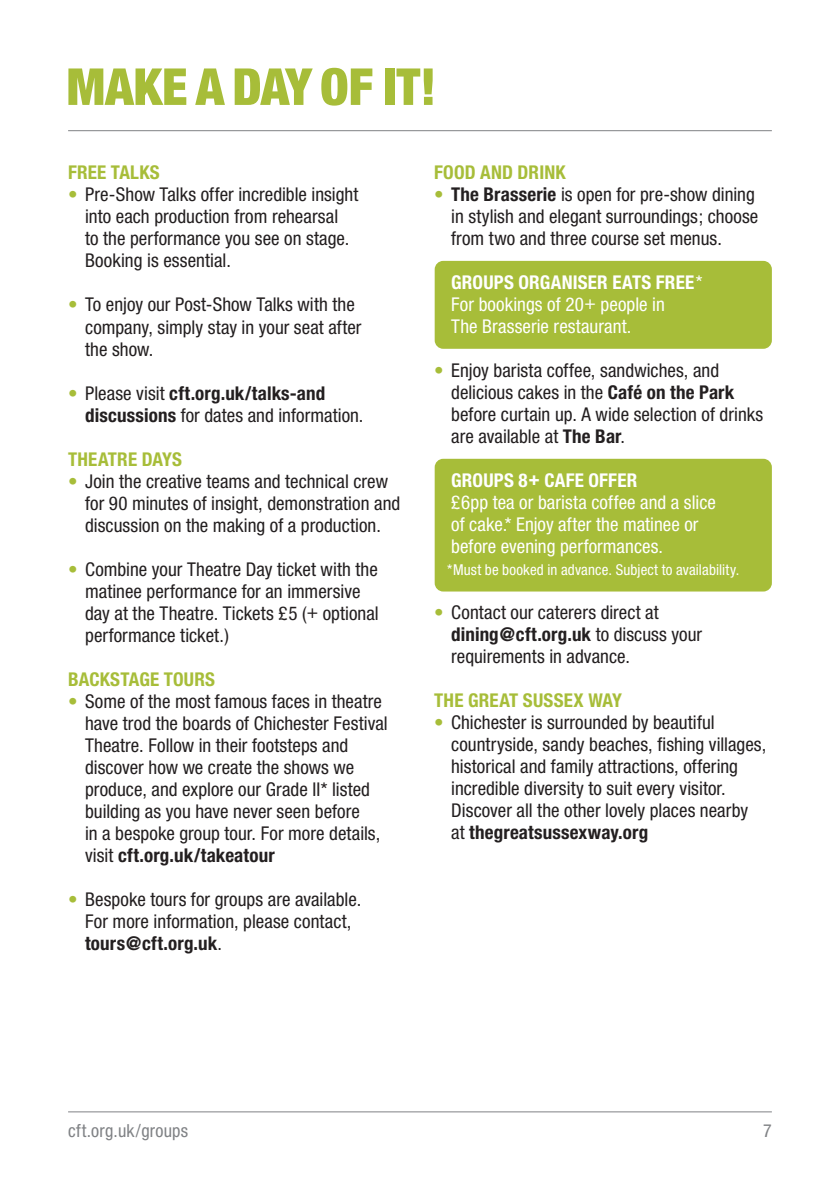
<style>
.page{position:relative;width:840px;height:1191px;background:#fff}
.page>*{position:absolute;margin:0;border:0;box-sizing:border-box;transform-origin:0 0}
.t1{font:900 condensed 51px "Helvetica Neue";color:#a7bd39}
.t2{font:condensed 19px/22px "Helvetica Neue";letter-spacing:.005em;color:#231f20}
.t3{font:condensed 19px/22px "Helvetica Neue";letter-spacing:.005em;color:#fff}
.t4{font:700 condensed 19px "Helvetica Neue";letter-spacing:.01em;color:#231f20}
.t5{font:700 condensed 19px "Helvetica Neue";letter-spacing:.01em;color:#a7bd39}
.t6{font:700 condensed 19px "Helvetica Neue";letter-spacing:.01em;color:#fff}
.t7{font:condensed 18px "Helvetica Neue";letter-spacing:.015em;color:#808285}
.t8{font:condensed 15px "Helvetica Neue";letter-spacing:.01em;color:#fff}
.s1{color:#a7bd39}
.s2{font-weight:400;color:#a7bd39}
.s3{font-weight:400}
.s4{font-weight:700}
</style>
<div class="page">
<div style="left:434px;top:459px;width:337px;height:132px;background:#a7bd39;border-radius:9px"></div>
<div style="left:434px;top:261px;width:337px;height:88px;background:#a7bd39;border-radius:9px"></div>
<hr style="left:68px;top:1111px;width:703px;height:1px;background:#808285">
<hr style="left:68px;top:130px;width:703px;height:1px;background:#808285">
<p class="t1" style="left:66px;top:55px;width:371px">MAKE A DAY OF IT!</p>
<p class="t5" style="left:68px;top:161px;width:93px">FREE TALKS</p>
<p class="t2" style="left:68px;top:184px;width:292px"><span class="s1">•</span> Pre-Show Talks offer incredible insight</p>
<p class="t2" style="left:85px;top:206px;width:254px">into each production from rehearsal</p>
<p class="t2" style="left:85px;top:228px;width:266px">to the performance you see on stage.</p>
<p class="t2" style="left:85px;top:250px;width:147px">Booking is essential.</p>
<p class="t2" style="left:68px;top:294px;width:288px"><span class="s1">•</span> To enjoy our Post-Show Talks with the</p>
<p class="t2" style="left:85px;top:316px;width:278px">company, simply stay in your seat after</p>
<p class="t2" style="left:85px;top:338px;width:70px">the show.</p>
<p class="t4" style="left:68px;top:381px;width:258px"><span class="s2">•</span> <span class="s3">Please visit</span> cft.org.uk/talks-and</p>
<p class="t2" style="left:85px;top:404px;width:280px"><span class="s4">discussions</span> for dates and information.</p>
<p class="t5" style="left:68px;top:447px;width:115px">THEATRE DAYS</p>
<p class="t2" style="left:68px;top:470px;width:321px"><span class="s1">•</span> Join the creative teams and technical crew</p>
<p class="t2" style="left:85px;top:492px;width:316px">for 90 minutes of insight, demonstration and discussion on the making of a production.</p>
<p class="t2" style="left:68px;top:558px;width:311px"><span class="s1">•</span> Combine your Theatre Day ticket with the</p>
<p class="t2" style="left:85px;top:580px;width:277px">matinee performance for an immersive</p>
<p class="t2" style="left:85px;top:602px;width:295px">day at the Theatre. Tickets £5 (+ optional performance ticket.)</p>
<p class="t5" style="left:68px;top:667px;width:148px">BACKSTAGE TOURS</p>
<p class="t2" style="left:68px;top:690px;width:315px"><span class="s1">•</span> Some of the most famous faces in theatre</p>
<p class="t2" style="left:85px;top:712px;width:304px">have trod the boards of Chichester Festival</p>
<p class="t2" style="left:85px;top:734px;width:265px">Theatre. Follow in their footsteps and</p>
<p class="t2" style="left:85px;top:756px;width:270px">discover how we create the shows we</p>
<p class="t2" style="left:85px;top:778px;width:286px">produce, and explore our Grade II* listed</p>
<p class="t2" style="left:85px;top:800px;width:276px">building as you have never seen before</p>
<p class="t2" style="left:85px;top:822px;width:296px">in a bespoke group tour. For more details,</p>
<p class="t4" style="left:85px;top:843px;width:191px"><span class="s3">visit</span> cft.org.uk/takeatour</p>
<p class="t2" style="left:68px;top:888px;width:294px"><span class="s1">•</span> Bespoke tours for groups are available.</p>
<p class="t2" style="left:85px;top:910px;width:267px">For more information, please contact,</p>
<p class="t4" style="left:85px;top:931px;width:138px">tours@cft.org.uk<span class="s3">.</span></p>
<p class="t5" style="left:434px;top:161px;width:133px">FOOD AND DRINK</p>
<p class="t2" style="left:434px;top:183px;width:322px"><span class="s1">•</span> <span class="s4">The Brasserie</span> is open for pre-show dining</p>
<p class="t2" style="left:451px;top:205px;width:308px">in stylish and elegant surroundings; choose from two and three course set menus.</p>
<p class="t6" style="left:451px;top:271px;width:252px">GROUPS ORGANISER EATS FREE <span class="s3">*</span></p>
<p class="t3" style="left:451px;top:293px;width:215px">For bookings of 20+ people in<br>The Brasserie restaurant.</p>
<p class="t2" style="left:434px;top:359px;width:286px"><span class="s1">•</span> Enjoy barista coffee, sandwiches, and</p>
<p class="t2" style="left:451px;top:381px;width:284px">delicious cakes in the <span class="s4">Café on the Park</span></p>
<p class="t2" style="left:451px;top:403px;width:313px">before curtain up. A wide selection of drinks</p>
<p class="t2" style="left:451px;top:425px;width:175px">are available at <span class="s4">The Bar</span>.</p>
<p class="t6" style="left:451px;top:469px;width:187px">GROUPS 8+ CAFE OFFER</p>
<p class="t3" style="left:451px;top:491px;width:266px">£6pp tea or barista coffee and a slice</p>
<p class="t3" style="left:451px;top:513px;width:249px">of cake.* Enjoy after the matinee or</p>
<p class="t3" style="left:451px;top:535px;width:213px">before evening performances.</p>
<p class="t8" style="left:447px;top:561px;width:293px">*Must be booked in advance. Subject to availability.</p>
<p class="t2" style="left:434px;top:601px;width:226px"><span class="s1">•</span> Contact our caterers direct at</p>
<p class="t2" style="left:451px;top:623px;width:252px"><span class="s4">dining@cft.org.uk</span> to discuss your requirements in advance.</p>
<p class="t5" style="left:434px;top:689px;width:189px">THE GREAT SUSSEX WAY</p>
<p class="t2" style="left:434px;top:711px;width:282px"><span class="s1">•</span> Chichester is surrounded by beautiful</p>
<p class="t2" style="left:451px;top:733px;width:316px">countryside, sandy beaches, fishing villages,</p>
<p class="t2" style="left:451px;top:755px;width:288px">historical and family attractions, offering</p>
<p class="t2" style="left:451px;top:777px;width:276px">incredible diversity to suit every visitor.</p>
<p class="t2" style="left:451px;top:799px;width:298px">Discover all the other lovely places nearby</p>
<p class="t4" style="left:451px;top:821px;width:198px"><span class="s3">at</span> thegreatsussexway.org</p>
<p class="t7" style="left:68px;top:1120px;width:122px">cft.org.uk/groups</p>
<p class="t7" style="left:762px;top:1120px;width:10px">7</p>
</div>
